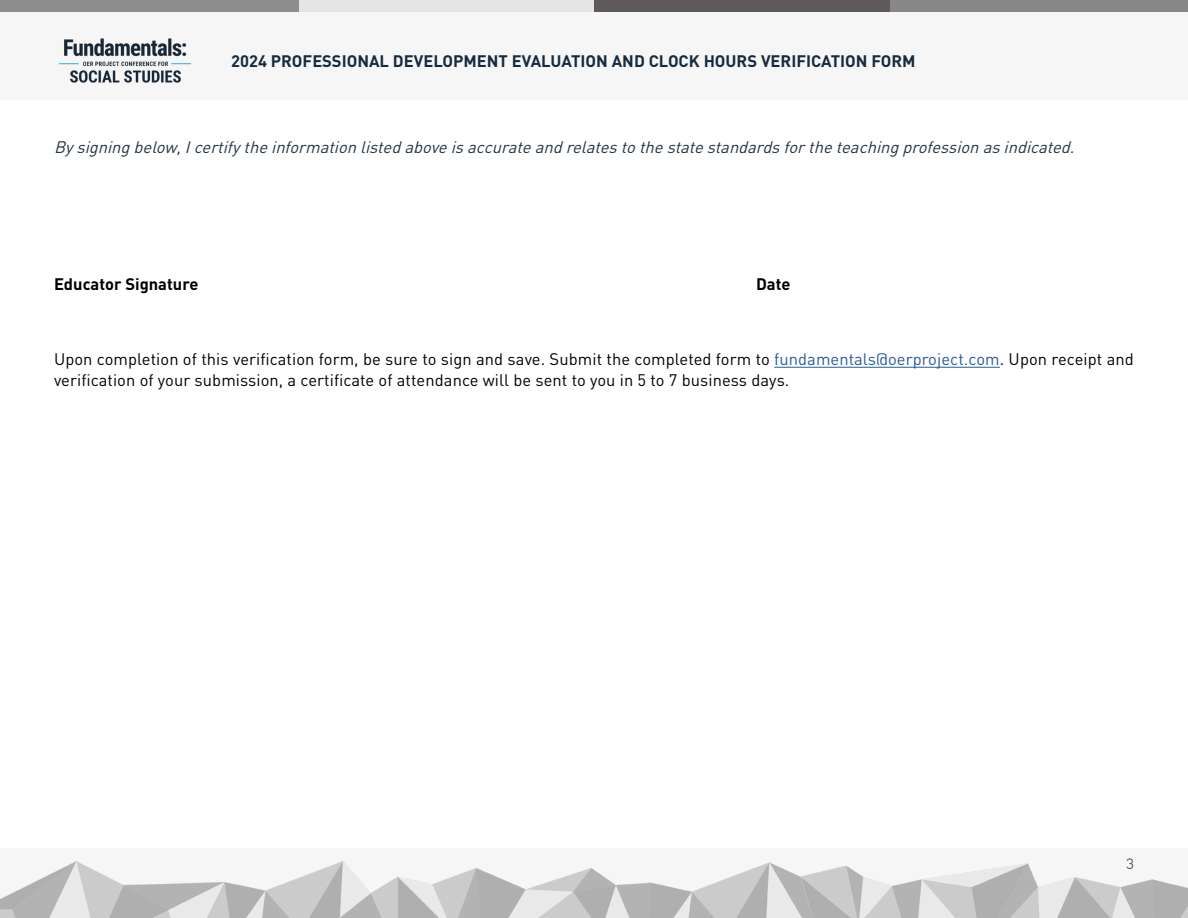
<style>
.page{position:relative;width:1188px;height:918px;background:#fff}
.page>*{position:absolute;margin:0;border:0;box-sizing:border-box;transform-origin:0 0}
.t1{font:16.5px/21px "DIN Pro";letter-spacing:.005em;color:#000}
.t2{font:italic 16.5px "DIN Pro";color:#253244}
.t3{font:700 16.5px "DIN Pro";color:#162b3e}
.t4{font:700 16.5px "DIN Pro";color:#000}
.t5{font:15px "Aaux Pro";color:#575756}
.s1{color:#275b9b}
</style>
<div class="page">
<div style="left:0;top:10px;width:1188px;height:89px;background:#f6f6f6"></div>
<div style="left:1px;top:849px;width:1187px;height:69px;background:#f6f6f6"></div>
<img style="left:60px;top:38px;width:131px;height:45px">
<img style="left:0;top:862px;width:1188px;height:56px">
<div style="left:890px;top:0;width:298px;height:11px;background:#898688"></div>
<div style="left:298px;top:0;width:296px;height:11px;background:#e6e4e6"></div>
<div style="left:0;top:0;width:298px;height:11px;background:#8f8c8d"></div>
<div style="left:594px;top:0;width:296px;height:11px;background:#5f5a59"></div>
<hr style="left:774px;top:367px;width:226px;height:1px;background:#275b9b">
<p class="t3" style="left:231px;top:50px;width:686px">2024 PROFESSIONAL DEVELOPMENT EVALUATION AND CLOCK HOURS VERIFICATION FORM</p>
<p class="t2" style="left:54px;top:136px;width:1027px">Bysigningbelow,Icertifytheinformationlistedaboveisaccurateandrelatestothestatestandardsfortheteachingprofessionasindicated.</p>
<p class="t4" style="left:54px;top:273px;width:146px">Educator Signature</p>
<p class="t4" style="left:756px;top:273px;width:36px">Date</p>
<p class="t1" style="left:54px;top:348px;width:1081px">Upon completion of this verification form, be sure to sign and save. Submit the completed form to <span class="s1">fundamentals@oerproject.com</span>. Upon receipt and verification of your submission, a certificate of attendance will be sent to you in 5 to 7 business days.</p>
<p class="t5" style="left:1126px;top:854px;width:9px">3</p>
</div>
